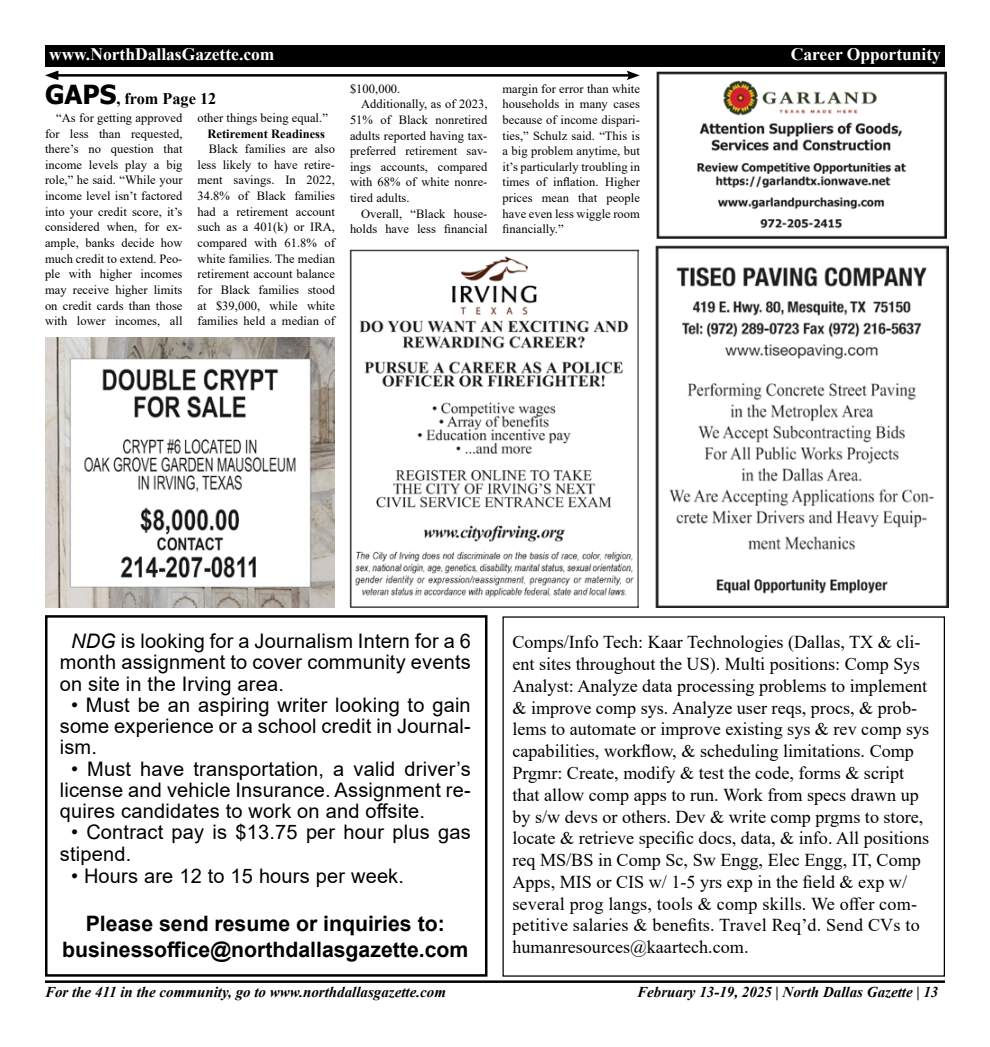
<style>
.page{position:relative;width:990px;height:1047px;background:#fff}
.page>*{position:absolute;margin:0;border:0;box-sizing:border-box;transform-origin:0 0}
.t1{font:700 21.25px/25.5px "Arial";color:#000;text-align:center}
.t2{font:20px/21.2px "Arial";letter-spacing:.01em;color:#000;text-align:justify}
.t3{font:18.12px/21.8px "Times New Roman";color:#000}
.t4{font:700 17.5px "Times New Roman";color:#fff}
.t5{font:700 16.25px "Times New Roman";color:#000}
.t6{font:italic 700 15px "Times New Roman";color:#000}
.t7{font:12.5px/15.6px "Times New Roman";letter-spacing:.005em;color:#000;text-align:justify}
.t8{font:700 12.5px "Times New Roman";letter-spacing:.005em;color:#000}
.s1{font-family:"Tahoma";font-size:26.25px}
.s2{font-style:italic}
</style>
<div class="page">
<hr style="left:45px;top:980px;width:900px;height:2px;background:#000">
<div style="left:45px;top:45px;width:900px;height:22px;background:#000"></div>
<img style="left:350px;top:249px;width:288px;height:358px">
<img style="left:657px;top:72px;width:289px;height:167px">
<img style="left:655px;top:245px;width:293px;height:362px">
<img style="left:45px;top:337px;width:290px;height:270px">
<div style="left:45px;top:615px;width:442px;height:361px;border:2px solid #000"></div>
<hr style="left:54px;top:74px;width:577px;height:3px;background:#000">
<svg style="left:45px;top:70px;width:13px;height:10px"></svg>
<svg style="left:626px;top:70px;width:14px;height:10px"></svg>
<h3 class="t4" style="left:49px;top:42px;width:227px">www.NorthDallasGazette.com</h3>
<h3 class="t4" style="left:791px;top:42px;width:152px">Career Opportunity</h3>
<h3 class="t5" style="left:45px;top:87px;width:173px"><span class="s1">GAPS</span>, from Page 12</h3>
<p class="t7" style="left:45px;top:109px;width:139px;text-indent:11px">“As for getting approved for less than requested, there’s no question that income levels play a big role,” he said. “While your income level isn’t factored into your credit score, it’s considered when, for ex&shy;ample, banks decide how much credit to extend. Peo&shy;ple with higher incomes may receive higher limits on credit cards than those with lower incomes, all</p>
<p class="t7" style="left:198px;top:109px;width:132px">other things being equal.”</p>
<p class="t8" style="left:207px;top:124px;width:119px">Retirement Readiness</p>
<p class="t7" style="left:198px;top:141px;width:139px;text-indent:11px">Black families are also less likely to have retire&shy;ment savings. In 2022, 34.8% of Black families had a retirement account such as a 401(k) or IRA, compared with 61.8% of white families. The median retirement account balance for Black families stood at $39,000, while white families held a median of</p>
<p class="t7" style="left:350px;top:80px;width:52px">$100,000.</p>
<p class="t7" style="left:361px;top:96px;width:128px">Additionally, as of 2023,</p>
<p class="t7" style="left:350px;top:111px;width:139px">51% of Black nonretired</p>
<p class="t7" style="left:350px;top:127px;width:139px">adults reported having tax-</p>
<p class="t7" style="left:350px;top:143px;width:139px">preferred retirement sav-</p>
<p class="t7" style="left:350px;top:158px;width:139px">ings accounts, compared</p>
<p class="t7" style="left:350px;top:174px;width:139px">with 68% of white nonre-</p>
<p class="t7" style="left:350px;top:190px;width:61px">tired adults.</p>
<p class="t7" style="left:361px;top:205px;width:128px">Overall, “Black house-</p>
<p class="t7" style="left:350px;top:221px;width:139px">holds have less financial</p>
<p class="t7" style="left:502px;top:80px;width:139px">margin for error than white households in many cases because of income dispari&shy;ties,” Schulz said. “This is a big problem anytime, but it’s particularly troubling in times of inflation. Higher prices mean that people have even less wiggle room financially.”</p>
<h2 class="t2" style="left:60px;top:630px;width:413px;text-indent:11px"><span class="s2">NDG</span> is looking for a Journalism Intern for a 6 month assignment to cover community events on site in the Irving area.</h2>
<h2 class="t2" style="left:60px;top:694px;width:412px;text-indent:11px">• Must be an aspiring writer looking to gain some experience or a school credit in Journal&shy;ism.</h2>
<h2 class="t2" style="left:60px;top:757px;width:412px;text-indent:11px">• Must have transportation, a valid driver’s license and vehicle Insurance. Assignment re&shy;quires candidates to work on and offsite.</h2>
<h2 class="t2" style="left:60px;top:821px;width:412px;text-indent:11px">• Contract pay is $13.75 per hour plus gas stipend.</h2>
<h2 class="t2" style="left:71px;top:865px;width:335px">• Hours are 12 to 15 hours per week.</h2>
<h1 class="t1" style="left:62px;top:911px;width:408px">Please send resume or inquiries to: businessoffice@northdallasgazette.com</h1>
<p class="t3" style="left:512px;top:630px;width:418px">Comps/Info Tech: Kaar Technologies (Dallas, TX &amp; cli&shy;ent sites throughout the US). Multi positions: Comp Sys Analyst: Analyze data processing problems to implement &amp; improve comp sys. Analyze user reqs, procs, &amp; prob&shy;lems to automate or improve existing sys &amp; rev comp sys capabilities, workflow, &amp; scheduling limitations. Comp Prgmr: Create, modify &amp; test the code, forms &amp; script that allow comp apps to run. Work from specs drawn up by s/w devs or others. Dev &amp; write comp prgms to store, locate &amp; retrieve specific docs, data, &amp; info. All positions req MS/BS in Comp Sc, Sw Engg, Elec Engg, IT, Comp Apps, MIS or CIS w/ 1-5 yrs exp in the field &amp; exp w/ several prog langs, tools &amp; comp skills. We offer com&shy;petitive salaries &amp; benefits. Travel Req’d. Send CVs to humanresources@kaartech.com.</p>
<p class="t6" style="left:45px;top:980px;width:403px">For the 411 in the community, go to www.northdallasgazette.com</p>
<p class="t6" style="left:637px;top:980px;width:303px">February 13-19, 2025 | North Dallas Gazette | 13</p>
</div>
